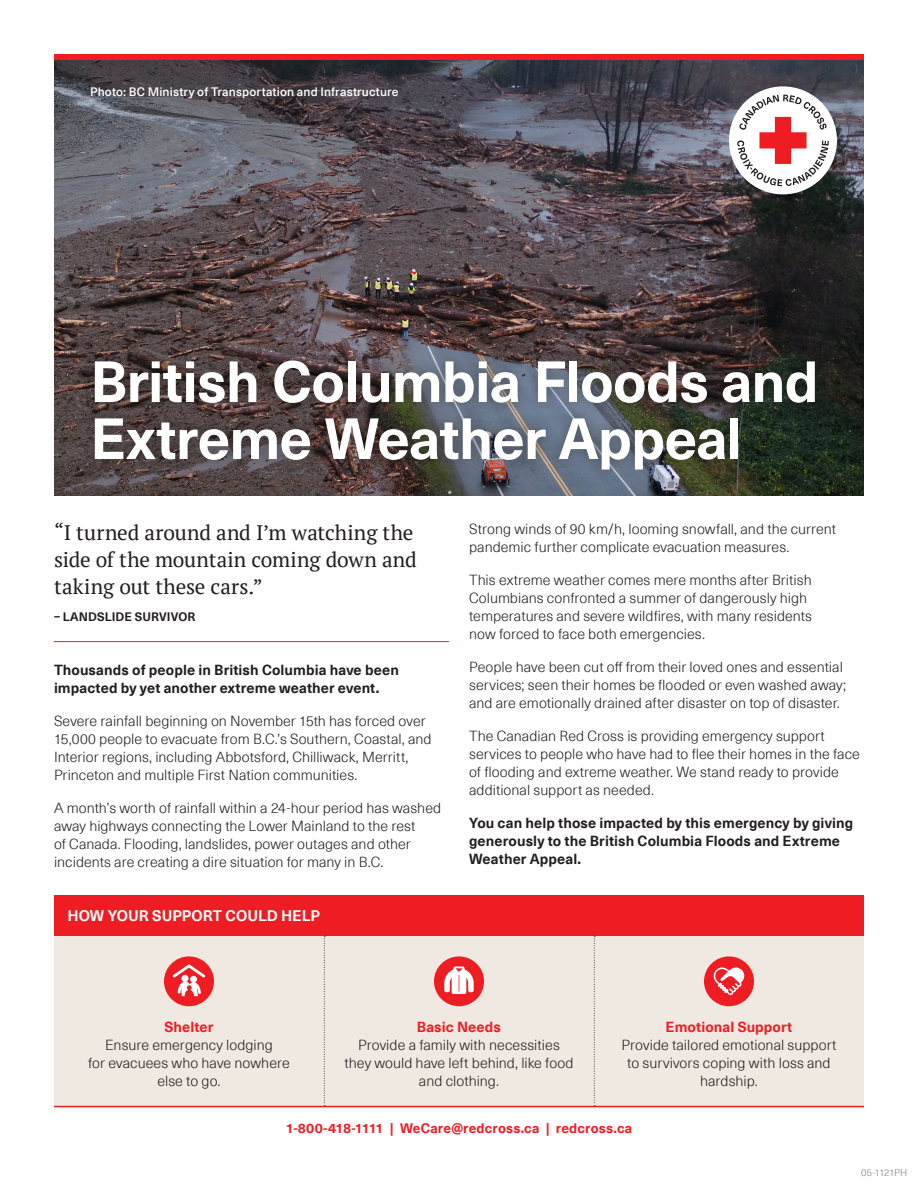
<style>
.page{position:relative;width:918px;height:1188px;background:#fff}
.page>*{position:absolute;margin:0;border:0;box-sizing:border-box;transform-origin:0 0}
.t1{font:700 57px/57px "Neue Haas Unica Pro";letter-spacing:-.015em;color:#fff}
.Body_Copy{font:21px/27px "PT Serif";letter-spacing:.005em;color:#231f20}
.Body_Copy-2{font:700 15px "Neue Haas Unica Pro";color:#fff}
.Body_Copy-3{font:300 14.25px/18px "Neue Haas Unica Pro";letter-spacing:.005em;color:#231f20}
.Body_Copy-4{font:700 14.25px/18px "Neue Haas Unica Pro";letter-spacing:.005em;color:#231f20}
.Body_Copy-5{font:700 14.25px "Neue Haas Unica Pro";letter-spacing:.005em;color:#ee1d23}
.t2{font:700 13.5px "Neue Haas Unica Pro";letter-spacing:.01em;color:#ee1d23}
.Body_Copy-6{font:500 12px "Neue Haas Unica Pro";letter-spacing:.01em;color:#fff}
.Body_Copy-7{font:700 12px "Neue Haas Unica Pro";letter-spacing:.01em;color:#231f20}
.Body_Copy-8{font:300 9.75px "Neue Haas Unica Pro";letter-spacing:-.03em;color:#808285}
</style>
<div class="page">
<div style="left:54px;top:936px;width:810px;height:170px;background:#f0e9e2"></div>
<div style="left:54px;top:896px;width:810px;height:40px;background:#ee1d23"></div>
<svg style="left:54px;top:59px;width:810px;height:436px;background:#51494e"></svg>
<div style="left:54px;top:54px;width:810px;height:5px;background:#ee1d23"></div>
<div style="left:80px;top:346px;width:750px;height:138px;background:#231f20;opacity:.4"></div>
<div style="left:729px;top:86px;width:108px;height:108px;background:#fff;border-radius:50%"></div>
<svg style="left:737px;top:95px;width:92px;height:91px"></svg>
<svg style="left:324px;top:936px;width:1px;height:170px"></svg>
<svg style="left:594px;top:936px;width:1px;height:170px"></svg>
<div style="left:704px;top:956px;width:50px;height:50px;background:#ee1d23;border-radius:50%"></div>
<svg style="left:714px;top:968px;width:30px;height:27px"></svg>
<div style="left:434px;top:956px;width:50px;height:50px;background:#ee1d23;border-radius:50%"></div>
<svg style="left:444px;top:966px;width:30px;height:28px"></svg>
<div style="left:164px;top:956px;width:50px;height:50px;background:#ee1d23;border-radius:50%"></div>
<svg style="left:173px;top:964px;width:32px;height:32px"></svg>
<hr style="left:54px;top:1106px;width:810px;height:1px;background:#ee1d23">
<hr style="left:54px;top:641px;width:395px;height:1px;background:#ee1d23">
<p class="Body_Copy-6" style="left:90px;top:84px;width:310px">Photo: BC Ministry of Transportation and Infrastructure</p>
<p class="t1" style="left:90px;top:354px;width:730px">British Columbia Floods and<br>Extreme Weather Appeal</p>
<p class="Body_Copy" style="left:54px;top:519px;width:364px">“I turned around and I’m watching the side of the mountain coming down and taking out these cars.”</p>
<p class="Body_Copy-7" style="left:54px;top:609px;width:143px">– LANDSLIDE SURVIVOR</p>
<p class="Body_Copy-4" style="left:54px;top:661px;width:346px">Thousands of people in British Columbia have been impacted by yet another extreme weather event.</p>
<p class="Body_Copy-3" style="left:54px;top:712px;width:379px">Severe rainfall beginning on November 15th has forced over 15,000 people to evacuate from B.C.’s Southern, Coastal, and Interior regions, including Abbotsford, Chilliwack, Merritt, Princeton and multiple First Nation communities.</p>
<p class="Body_Copy-3" style="left:54px;top:799px;width:389px">A month’s worth of rainfall within a 24-hour period has washed away highways connecting the Lower Mainland to the rest<br>of Canada. Flooding, landslides, power outages and other incidents are creating a dire situation for many in B.C.</p>
<p class="Body_Copy-2" style="left:68px;top:907px;width:254px">HOW YOUR SUPPORT COULD HELP</p>
<p class="Body_Copy-3" style="left:469px;top:520px;width:368px">Strong winds of 90 km/h, looming snowfall, and the current pandemic further complicate evacuation measures.</p>
<p class="Body_Copy-3" style="left:469px;top:571px;width:344px">This extreme weather comes mere months after British Columbians confronted a summer of dangerously high temperatures and severe wildfires, with many residents now forced to face both emergencies.</p>
<p class="Body_Copy-3" style="left:469px;top:658px;width:379px">People have been cut off from their loved ones and essential services; seen their homes be flooded or even washed away; and are emotionally drained after disaster on top of disaster.</p>
<p class="Body_Copy-3" style="left:469px;top:727px;width:392px">The Canadian Red Cross is providing emergency support services to people who have had to flee their homes in the face of flooding and extreme weather. We stand ready to provide additional support as needed.</p>
<p class="Body_Copy-4" style="left:469px;top:814px;width:386px">You can help those impacted by this emergency by giving generously to the British Columbia Floods and Extreme<br>Weather Appeal.</p>
<p class="Body_Copy-5" style="left:165px;top:1018px;width:50px">Shelter</p>
<p class="Body_Copy-3" style="left:88px;top:1036px;width:203px;text-align:center">Ensure emergency lodging<br>for evacuees who have nowhere else to go.</p>
<p class="Body_Copy-5" style="left:417px;top:1018px;width:86px">Basic Needs</p>
<p class="Body_Copy-3" style="left:345px;top:1036px;width:230px;text-align:center">Provide a family with necessities they would have left behind, like food and clothing.</p>
<p class="Body_Copy-5" style="left:666px;top:1018px;width:128px">Emotional Support</p>
<p class="Body_Copy-3" style="left:622px;top:1036px;width:217px;text-align:center">Provide tailored emotional support to survivors coping with loss and hardship.</p>
<p class="t2" style="left:286px;top:1119px;width:348px">1-800-418-1111 | WeCare@redcross.ca | redcross.ca</p>
<p class="Body_Copy-8" style="left:861px;top:1167px;width:48px">05-1121PH</p>
</div>
